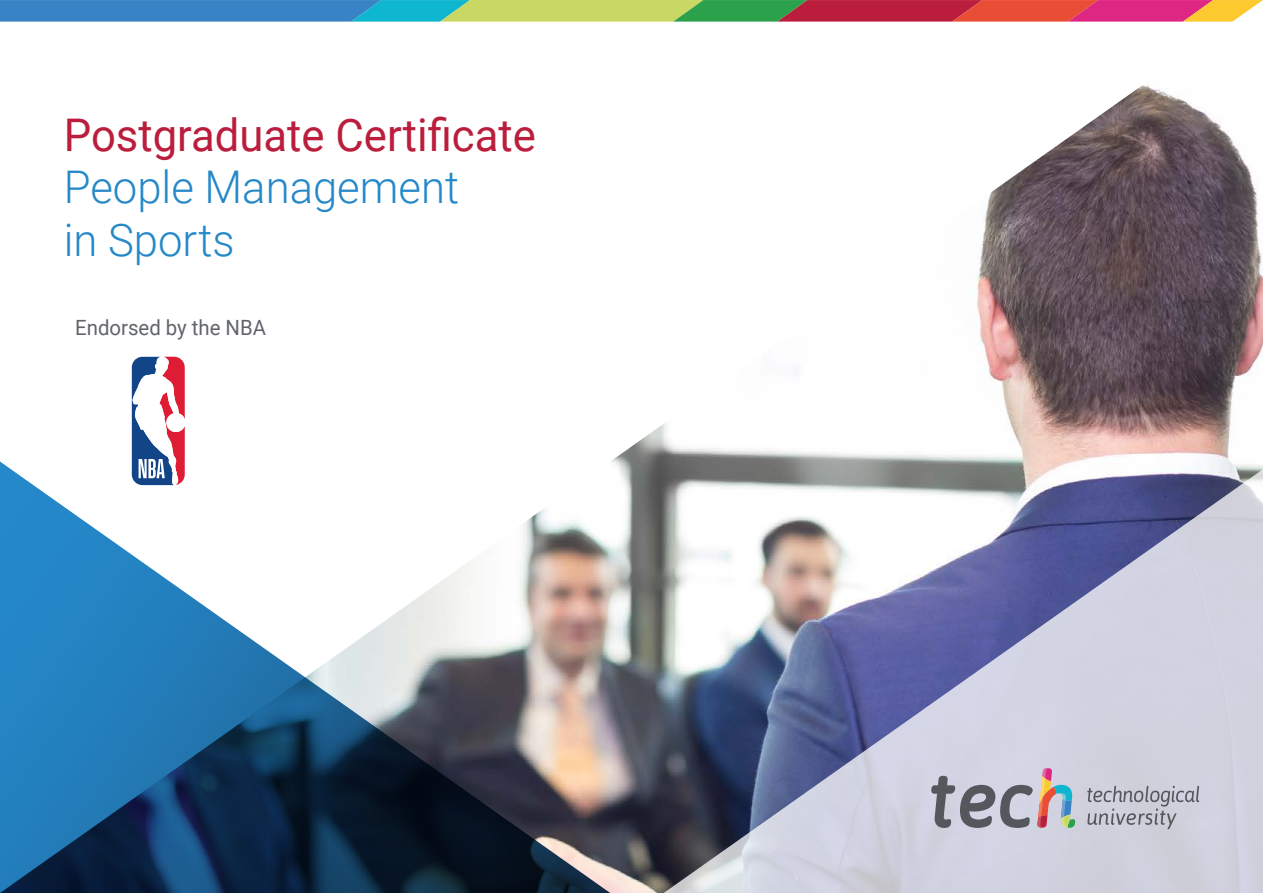
<style>
.page{position:relative;width:1263px;height:893px;background:#fff}
.page>*{position:absolute;margin:0;border:0;box-sizing:border-box;transform-origin:0 0}
.t1{font:300 45px/52.5px "Roboto";color:#2488c9}
.t2{font:45px "Roboto";color:#ba1e3c}
.t3{font:21px "Roboto";color:#61646a}
</style>
<div class="page">
<img style="left:0;top:0;width:1263px;height:454px">
<svg style="left:640px;top:454px;width:623px;height:439px;background:#a8abbf"></svg>
<svg style="left:0;top:446px;width:640px;height:447px"></svg>
<svg style="left:132px;top:357px;width:53px;height:128px"></svg>
<svg style="left:931px;top:768px;width:144px;height:60px;background:#acaab3"></svg>
<svg style="left:1087px;top:786px;width:112px;height:43px;background:#b7b8c2"></svg>
<p class="t2" style="left:64px;top:103px;width:474px">Postgraduate Certificate</p>
<p class="t1" style="left:64px;top:159px;width:397px">People Management in Sports</p>
<p class="t3" style="left:75px;top:313px;width:192px">Endorsed by the NBA</p>
</div>
